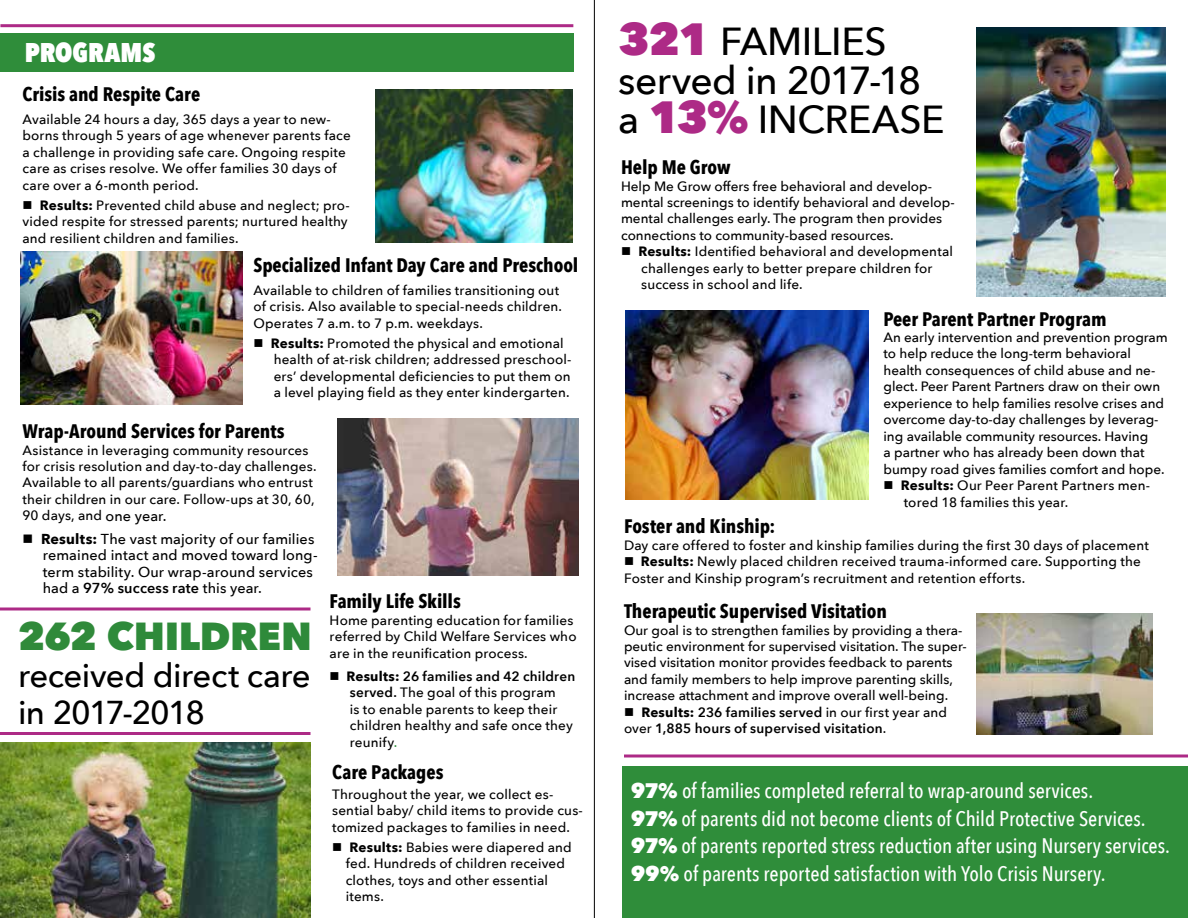
<style>
.page{position:relative;width:1188px;height:918px;background:#fff}
.page>*{position:absolute;margin:0;border:0;box-sizing:border-box;transform-origin:0 0}
.t1{font:500 39px/39px "Avenir Next";letter-spacing:-.015em;color:#000}
.t2{font:800 39px "Avenir Next";letter-spacing:-.01em;color:#2e8a3a}
.t3{font:500 33px/37.5px "Avenir Next";letter-spacing:-.02em;color:#000}
.t4{font:800 27px "Avenir Next Condensed";color:#fff}
.t5{font:500 21px/27.8px "Avenir Next Condensed";color:#fff}
.t6{font:700 19.5px "Avenir Next Condensed";color:#000}
.t7{font:500 14.4px/16.5px "Avenir Next";letter-spacing:.01em;color:#000}
.t8{font:500 13.5px/16.5px "Avenir Next";letter-spacing:.01em;color:#000}
.t9{font:600 13.5px/16.5px "Avenir Next";letter-spacing:.015em;color:#000}
.s1{font-weight:700}
.s2{font-size:14.4px}
.s3{font-weight:600}
.s4{color:#308a3a}
.s5{color:#2f8d3a}
.s6{font-weight:800;font-size:45px;color:#ad2a86}
.s7{font-weight:500}
.s8{font-family:"Avenir Next";font-weight:800}
</style>
<div class="page">
<hr style="left:594px;top:0;width:1px;height:918px;background:#000">
<div style="left:0;top:33px;width:574px;height:38px;background:#2f8d3a"></div>
<hr style="left:0;top:24px;width:573px;height:3px;background:#ad2a86">
<img style="left:20px;top:251px;width:223px;height:154px">
<img style="left:976px;top:614px;width:176px;height:121px">
<img style="left:375px;top:89px;width:197px;height:154px">
<img style="left:977px;top:27px;width:189px;height:270px">
<img style="left:338px;top:418px;width:241px;height:158px">
<img style="left:0;top:742px;width:310px;height:176px">
<img style="left:626px;top:310px;width:242px;height:190px">
<svg style="left:624px;top:754px;width:564px;height:4px;background:#c15fa4"></svg>
<div style="left:622px;top:766px;width:566px;height:152px;background:#2f8d3a"></div>
<hr style="left:0;top:732px;width:310px;height:3px;background:#ad2a86">
<hr style="left:0;top:608px;width:310px;height:2px;background:#ad2a86">
<h3 class="t4" style="left:25px;top:36px;width:132px">PROGRAMS</h3>
<h3 class="t6" style="left:22px;top:82px;width:179px">Crisis and Respite Care</h3>
<p class="t8" style="left:22px;top:110px;width:330px">Available 24 hours a day, 365 days a year to new&shy;borns through 5 years of age whenever parents face a challenge in providing safe care. Ongoing respite care as crises resolve. We offer families 30 days of care over a 6-month period.</p>
<p class="t8" style="left:22px;top:196px;width:329px">■ <span class="s1">Results:</span> Prevented child abuse and neglect; pro&shy;vided respite for stressed parents; nurtured healthy and resilient children and families.</p>
<h3 class="t6" style="left:254px;top:253px;width:326px">Specialized Infant Day Care and Preschool</h3>
<p class="t8" style="left:254px;top:281px;width:310px">Available to children of families transitioning out of crisis. Also available to special-needs children.<br>Operates 7 a.m. to 7 p.m. weekdays.</p>
<p class="t8" style="left:274px;top:334px;width:299px;text-indent:-20px">■ <span class="s1">Results:</span> Promoted the physical and emotional health of at-risk children; addressed preschool&shy;ers’ developmental deficiencies to put them on a level playing field as they enter kindergarten.</p>
<h3 class="t6" style="left:22px;top:419px;width:264px">Wrap-Around Services for Parents</h3>
<p class="t8" style="left:22px;top:441px;width:296px">Asistance in leveraging community resources for crisis resolution and day-to-day challenges.<br>Available to all parents/guardians who entrust their children in our care. Follow-ups at 30, 60, 90 days, and <span class="s2">one year.</span></p>
<p class="t7" style="left:43px;top:530px;width:276px;text-indent:-20px">■ <span class="s1">Results:</span> The vast majority of our families remained intact and moved toward long&shy;term stability. Our wrap-around services had a <span class="s3">97% success rate</span> this year.</p>
<h1 class="t2" style="left:18px;top:612px;width:295px"><span class="s4">262</span> CHILDREN</h1>
<h2 class="t3" style="left:18px;top:656px;width:294px">received direct care in 2017-2018</h2>
<h3 class="t6" style="left:330px;top:589px;width:133px">Family Life Skills</h3>
<p class="t8" style="left:330px;top:611px;width:248px">Home parenting education for families referred by Child Welfare Services who are in the reunification process.</p>
<p class="t8" style="left:350px;top:668px;width:227px;text-indent:-20px">■ <span class="s1">Results:</span> <span class="s3">26 families and 42 children served.</span> The goal of this program<br>is to enable parents to keep their children healthy and safe once they reunify<span class="s5">.</span></p>
<h3 class="t6" style="left:332px;top:760px;width:113px">Care Packages</h3>
<p class="t8" style="left:332px;top:785px;width:252px">Throughout the year, we collect es&shy;sential baby/ child items to provide cus&shy;tomized packages to families in need.</p>
<p class="t8" style="left:346px;top:838px;width:228px;text-indent:-14px">■ <span class="s1">Results:</span> Babies were diapered and fed. Hundreds of children received clothes, toys and other essential items.</p>
<h1 class="t1" style="left:618px;top:20px;width:328px"><span class="s6">321</span> FAMILIES served in 2017-18 a <span class="s6">13%</span> INCREASE</h1>
<h3 class="t6" style="left:621px;top:155px;width:111px">Help Me Grow</h3>
<p class="t8" style="left:621px;top:177px;width:335px">Help Me Grow offers free behavioral and develop&shy;mental screenings to identify behavioral and develop&shy;mental challenges early. The program then provides connections to community-based resources.</p>
<p class="t8" style="left:641px;top:243px;width:313px;text-indent:-20px">■ <span class="s1">Results:</span> Identified behavioral and developmental challenges early to better prepare children for success in school and life.</p>
<h3 class="t6" style="left:884px;top:307px;width:225px">Peer Parent Partner Program</h3>
<p class="t8" style="left:884px;top:329px;width:286px">An early intervention and prevention program to help reduce the long-term behavioral health consequences of child abuse and ne&shy;glect. Peer Parent Partners draw on their own experience to help families resolve crises and overcome day-to-day challenges by leverag&shy;ing available community resources. Having<br>a partner who has already been down that bumpy road gives families comfort and hope.</p>
<p class="t8" style="left:904px;top:477px;width:248px;text-indent:-20px">■ <span class="s1">Results:</span> Our Peer Parent Partners men&shy;tored 18 families this year.</p>
<h3 class="t6" style="left:624px;top:514px;width:153px">Foster and Kinship:</h3>
<p class="t8" style="left:624px;top:536px;width:527px">Day care offered to foster and kinship families during the first 30 days of placement</p>
<p class="t8" style="left:624px;top:553px;width:518px">■ <span class="s1">Results:</span> Newly placed children received trauma-informed care. Supporting the<br>Foster and Kinship program’s recruitment and retention efforts.</p>
<h3 class="t6" style="left:624px;top:599px;width:264px">Therapeutic Supervised Visitation</h3>
<p class="t8" style="left:624px;top:621px;width:344px">Our goal is to strengthen families by providing a thera&shy;peutic environment for supervised visitation. The super&shy;vised visitation monitor provides feedback to parents and family members to help improve parenting skills, increase attachment and improve overall well-being.</p>
<p class="t9" style="left:624px;top:704px;width:325px">■ <span class="s1">Results:</span> 236 families served <span class="s7">in our first year and over</span> 1,885 hours of supervised visitation<span class="s7">.</span></p>
<p class="t5" style="left:631px;top:777px;width:541px"><span class="s8">97%</span> of families completed referral to wrap-around services.<br><span class="s8">97%</span> of parents did not become clients of Child Protective Services.<br><span class="s8">97%</span> of parents reported stress reduction after using Nursery services.<br><span class="s8">99%</span> of parents reported satisfaction with Yolo Crisis Nursery.</p>
</div>
